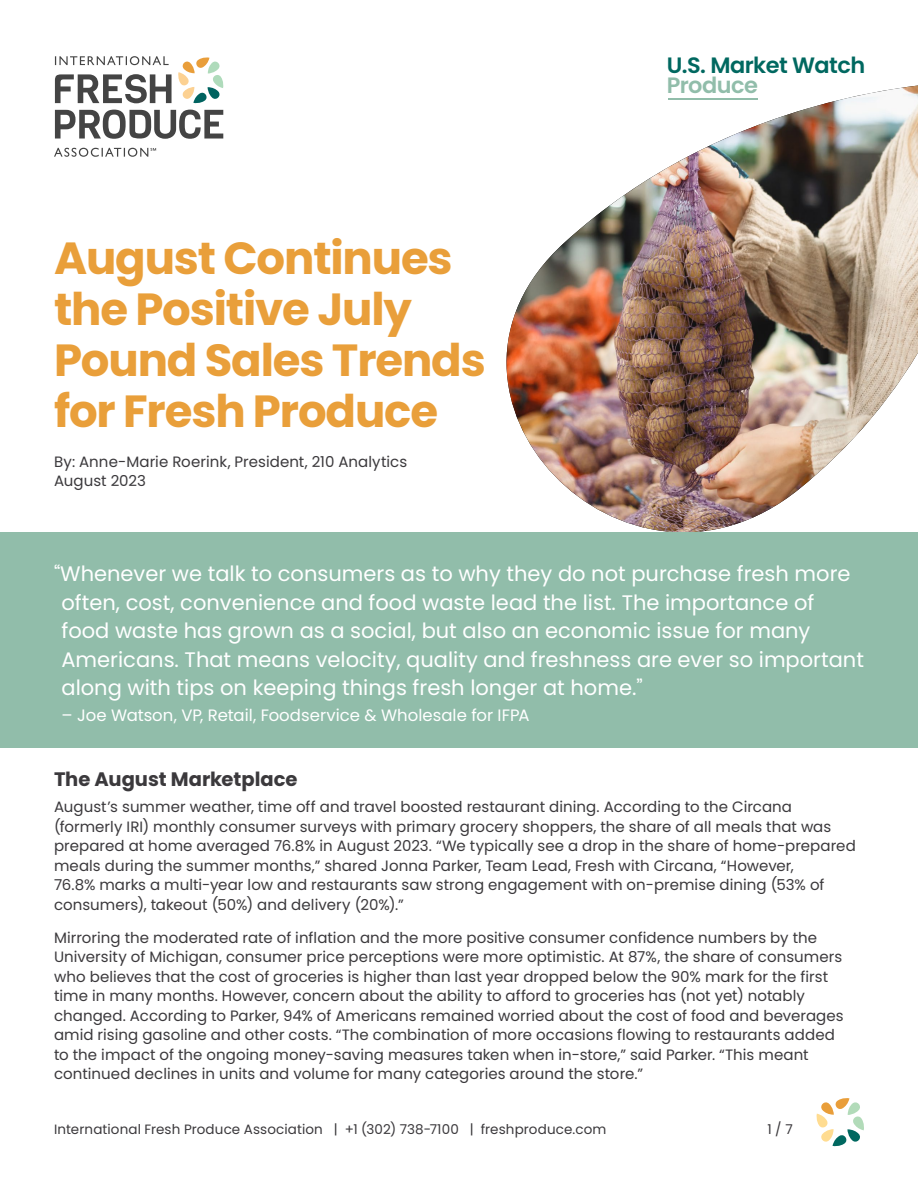
<style>
.page{position:relative;width:918px;height:1188px;background:#fff}
.page>*{position:absolute;margin:0;border:0;box-sizing:border-box;transform-origin:0 0}
.t1{font:700 45px/51px "Poppins";letter-spacing:-.025em;color:#e99f3a}
.t2{font:600 22.2px/20.4px "Poppins";letter-spacing:-.025em;color:#006860}
.t3{font:21px/28.5px "Poppins";color:#fff}
.t4{font:700 19.5px "Poppins";color:#3b393c}
.t5{font:16.5px "Poppins";color:#fff}
.Body{font:15px/19.5px "Poppins";letter-spacing:.005em;color:#3b393c}
.t6{font:13.5px "Poppins";letter-spacing:.01em;color:#3b393c}
.s1{color:#91bdaa}
</style>
<div class="page">
<svg style="left:817px;top:1098px;width:47px;height:48px"></svg>
<img style="left:506px;top:85px;width:412px;height:447px">
<div style="left:0;top:532px;width:918px;height:216px;background:#91bdaa"></div>
<svg style="left:54px;top:56px;width:169px;height:101px"></svg>
<hr style="left:668px;top:98px;width:89px;height:2px;background:#91bdaa">
<h1 class="t1" style="left:54px;top:233px;width:433px">August Continues the Positive July<br>Pound Sales Trends for Fresh Produce</h1>
<p class="Body" style="left:54px;top:452px;width:355px">By: Anne-Marie Roerink, President, 210 Analytics<br>August 2023</p>
<p class="t2" style="left:667px;top:55px;width:200px">U.S. Market Watch<br><span class="s1">Produce</span></p>
<p class="t3" style="left:62px;top:560px;width:804px;text-indent:-8px">“Whenever we talk to consumers as to why they do not purchase fresh more often, cost, convenience and food waste lead the list. The importance of food waste has grown as a social, but also an economic issue for many Americans. That means velocity, quality and freshness are ever so important along with tips on keeping things fresh longer at home.”</p>
<p class="t5" style="left:62px;top:706px;width:470px">– Joe Watson, VP, Retail, Foodservice &amp; Wholesale for IFPA</p>
<h3 class="t4" style="left:54px;top:768px;width:245px">The August Marketplace</h3>
<p class="Body" style="left:54px;top:798px;width:803px">August’s summer weather, time off and travel boosted restaurant dining. According to the Circana (formerly IRI) monthly consumer surveys with primary grocery shoppers, the share of all meals that was prepared at home averaged 76.8% in August 2023. “We typically see a drop in the share of home-prepared meals during the summer months,” shared Jonna Parker, Team Lead, Fresh with Circana, “However,<br>76.8% marks a multi-year low and restaurants saw strong engagement with on-premise dining (53% of consumers), takeout (50%) and delivery (20%).”</p>
<p class="Body" style="left:54px;top:928px;width:791px">Mirroring the moderated rate of inflation and the more positive consumer confidence numbers by the University of Michigan, consumer price perceptions were more optimistic. At 87%, the share of consumers who believes that the cost of groceries is higher than last year dropped below the 90% mark for the first time in many months. However, concern about the ability to afford to groceries has (not yet) notably changed. According to Parker, 94% of Americans remained worried about the cost of food and beverages amid rising gasoline and other costs. “The combination of more occasions flowing to restaurants added to the impact of the ongoing money-saving measures taken when in-store,” said Parker. “This meant continued declines in units and volume for many categories around the store.”</p>
<p class="t6" style="left:54px;top:1121px;width:554px">International Fresh Produce Association | +1 (302) 738-7100 | freshproduce.com</p>
<p class="t6" style="left:767px;top:1121px;width:27px">1 / 7</p>
</div>
